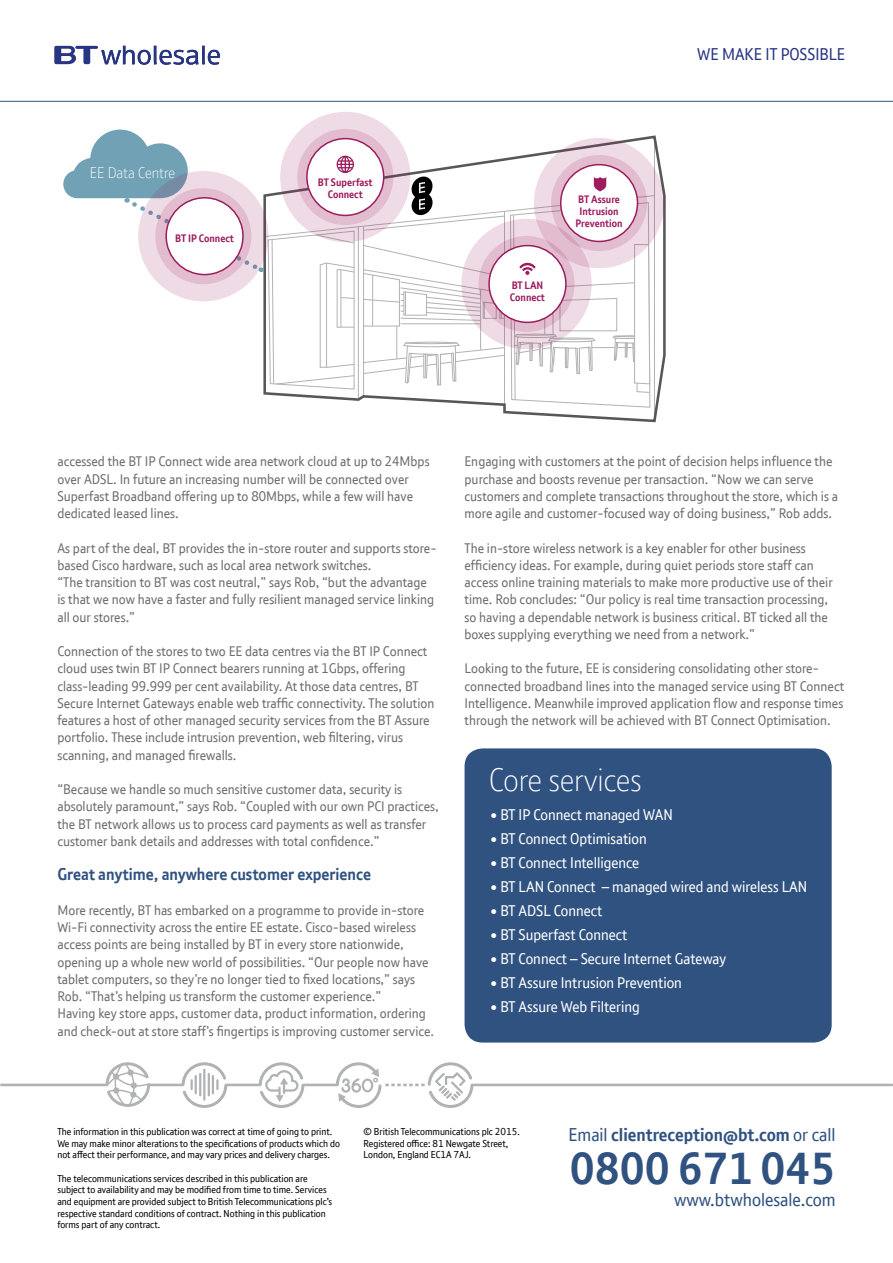
<style>
.page{position:relative;width:893px;height:1263px;background:#fff}
.page>*{position:absolute;margin:0;border:0;box-sizing:border-box;transform-origin:0 0}
.t1{font:700 43.5px "BT Font";color:#305280}
.t2{font:300 31.5px "BT Font";color:#fff}
.t3{font:700 18px "BT Font";color:#305280}
.t4{font:18px "BT Font";color:#305280}
.t5{font:700 16.5px "New BT";color:#305280}
.t6{font:16.5px "BT Font";color:#283583}
.t7{font:15px "BT Font";color:#fff}
.t8{font:300 15px "BT Font";letter-spacing:-.005em;color:#fff}
.t9{font:13.5px/17.2px "New BT";color:#706f6f}
.t10{font:700 10.5px/12.6px "BT Font";color:#9c1c5e;text-align:center}
.t11{font:9.75px/11.7px "BT Font";color:#000}
.s1{font-weight:400}
</style>
<div class="page">
<div style="left:465px;top:748px;width:367px;height:294px;background:#305280;border-radius:18px"></div>
<svg style="left:54px;top:46px;width:166px;height:19px"></svg>
<hr style="left:0;top:101px;width:893px;height:1px;background:#305280">
<hr style="left:149px;top:1084px;width:34px;height:2px;background:#b1b2b4">
<hr style="left:226px;top:1084px;width:34px;height:2px;background:#b1b2b4">
<hr style="left:303px;top:1084px;width:34px;height:2px;background:#b1b2b4">
<hr style="left:1px;top:1084px;width:106px;height:2px;background:#b1b2b4">
<svg style="left:182px;top:1062px;width:45px;height:46px"></svg>
<svg style="left:259px;top:1062px;width:45px;height:46px"></svg>
<hr style="left:472px;top:1084px;width:420px;height:2px;background:#b1b2b4">
<svg style="left:336px;top:1062px;width:137px;height:46px"></svg>
<svg style="left:106px;top:1062px;width:44px;height:45px"></svg>
<div style="left:280px;top:112px;width:130px;height:130px;background:#efdbe5;border-radius:50%"></div>
<svg style="left:63px;top:130px;width:602px;height:292px"></svg>
<svg style="left:138px;top:171px;width:131px;height:130px;background:#e2d1dd"></svg>
<svg style="left:155px;top:188px;width:96px;height:96px;background:#ddb7ca"></svg>
<div style="left:166px;top:198px;width:77px;height:77px;background:#fff;border-radius:50%"></div>
<div style="left:165px;top:197px;width:79px;height:78px;border:2px solid #9c1c5e;border-radius:50%"></div>
<p class="t8" style="left:90px;top:162px;width:87px">EE Data Centre</p>
<p class="t10" style="left:175px;top:232px;width:60px">BT IP Connect</p>
<p class="t10" style="left:318px;top:176px;width:56px">BT Superfast<br>Connect</p>
<p class="t10" style="left:510px;top:279px;width:37px;text-align:left">BT LAN<br>Connect</p>
<p class="t10" style="left:575px;top:193px;width:49px;line-height:12px">BT Assure<br>Intrusion<br>Prevention</p>
<p class="t6" style="left:697px;top:44px;width:149px">WE MAKE IT POSSIBLE</p>
<p class="t9" style="left:57px;top:452px;width:374px">accessed the BT IP Connect wide area network cloud at up to 24Mbps over ADSL. In future an increasing number will be connected over Superfast Broadband offering up to 80Mbps, while a few will have dedicated leased lines.</p>
<p class="t9" style="left:57px;top:539px;width:381px">As part of the deal, BT provides the in-store router and supports store&shy;based Cisco hardware, such as local area network switches.<br>“The transition to BT was cost neutral,” says Rob, “but the advantage is that we now have a faster and fully resilient managed service linking all our stores.”</p>
<p class="t9" style="left:57px;top:642px;width:379px">Connection of the stores to two EE data centres via the BT IP Connect cloud uses twin BT IP Connect bearers running at 1Gbps, offering class-leading 99.999 per cent availability. At those data centres, BT Secure Internet Gateways enable web traffic connectivity. The solution features a host of other managed security services from the BT Assure portfolio. These include intrusion prevention, web filtering, virus scanning, and managed firewalls.</p>
<p class="t9" style="left:57px;top:780px;width:383px">“Because we handle so much sensitive customer data, security is absolutely paramount,” says Rob. “Coupled with our own PCI practices, the BT network allows us to process card payments as well as transfer customer bank details and addresses with total confidence.”</p>
<p class="t5" style="left:57px;top:864px;width:315px">Great anytime, anywhere customer experience</p>
<p class="t9" style="left:57px;top:901px;width:378px">More recently, BT has embarked on a programme to provide in-store Wi-Fi connectivity across the entire EE estate. Cisco-based wireless access points are being installed by BT in every store nationwide, opening up a whole new world of possibilities. “Our people now have tablet computers, so they’re no longer tied to fixed locations,” says Rob. “That’s helping us transform the customer experience.”<br>Having key store apps, customer data, product information, ordering and check-out at store staff’s fingertips is improving customer service.</p>
<p class="t9" style="left:465px;top:452px;width:375px">Engaging with customers at the point of decision helps influence the purchase and boosts revenue per transaction. “Now we can serve customers and complete transactions throughout the store, which is a more agile and customer-focused way of doing business,” Rob adds.</p>
<p class="t9" style="left:465px;top:539px;width:370px">The in-store wireless network is a key enabler for other business efficiency ideas. For example, during quiet periods store staff can access online training materials to make more productive use of their time. Rob concludes: “Our policy is real time transaction processing, so having a dependable network is business critical. BT ticked all the boxes supplying everything we need from a network.”</p>
<p class="t9" style="left:465px;top:659px;width:381px">Looking to the future, EE is considering consolidating other store&shy;connected broadband lines into the managed service using BT Connect Intelligence. Meanwhile improved application flow and response times through the network will be achieved with BT Connect Optimisation.</p>
<h2 class="t2" style="left:489px;top:759px;width:154px">Core services</h2>
<p class="t7" style="left:491px;top:805px;width:184px">• BT IP Connect managed WAN</p>
<p class="t7" style="left:491px;top:829px;width:158px">• BT Connect Optimisation</p>
<p class="t7" style="left:491px;top:853px;width:150px">• BT Connect Intelligence</p>
<p class="t7" style="left:491px;top:877px;width:318px">• BT LAN Connect – managed wired and wireless LAN</p>
<p class="t7" style="left:491px;top:901px;width:113px">• BT ADSL Connect</p>
<p class="t7" style="left:491px;top:925px;width:138px">• BT Superfast Connect</p>
<p class="t7" style="left:491px;top:949px;width:237px">• BT Connect – Secure Internet Gateway</p>
<p class="t7" style="left:491px;top:973px;width:193px">• BT Assure Intrusion Prevention</p>
<p class="t7" style="left:491px;top:997px;width:151px">• BT Assure Web Filtering</p>
<p class="t11" style="left:57px;top:1125px;width:284px">The information in this publication was correct at time of going to print.<br>We may make minor alterations to the specifications of products which do not affect their performance, and may vary prices and delivery charges.</p>
<p class="t11" style="left:57px;top:1172px;width:276px">The telecommunications services described in this publication are subject to availability and may be modified from time to time. Services and equipment are provided subject to British Telecommunications plc’s respective standard conditions of contract. Nothing in this publication forms part of any contract.</p>
<p class="t11" style="left:364px;top:1125px;width:158px">© British Telecommunications plc 2015.<br>Registered office: 81 Newgate Street,<br>London, England EC1A 7AJ.</p>
<h3 class="t3" style="left:569px;top:1123px;width:269px"><span class="s1">Email</span> clientreception@bt.com <span class="s1">or call</span></h3>
<h1 class="t1" style="left:570px;top:1140px;width:267px">0800 671 045</h1>
<h3 class="t4" style="left:674px;top:1188px;width:163px">www.btwholesale.com</h3>
</div>
